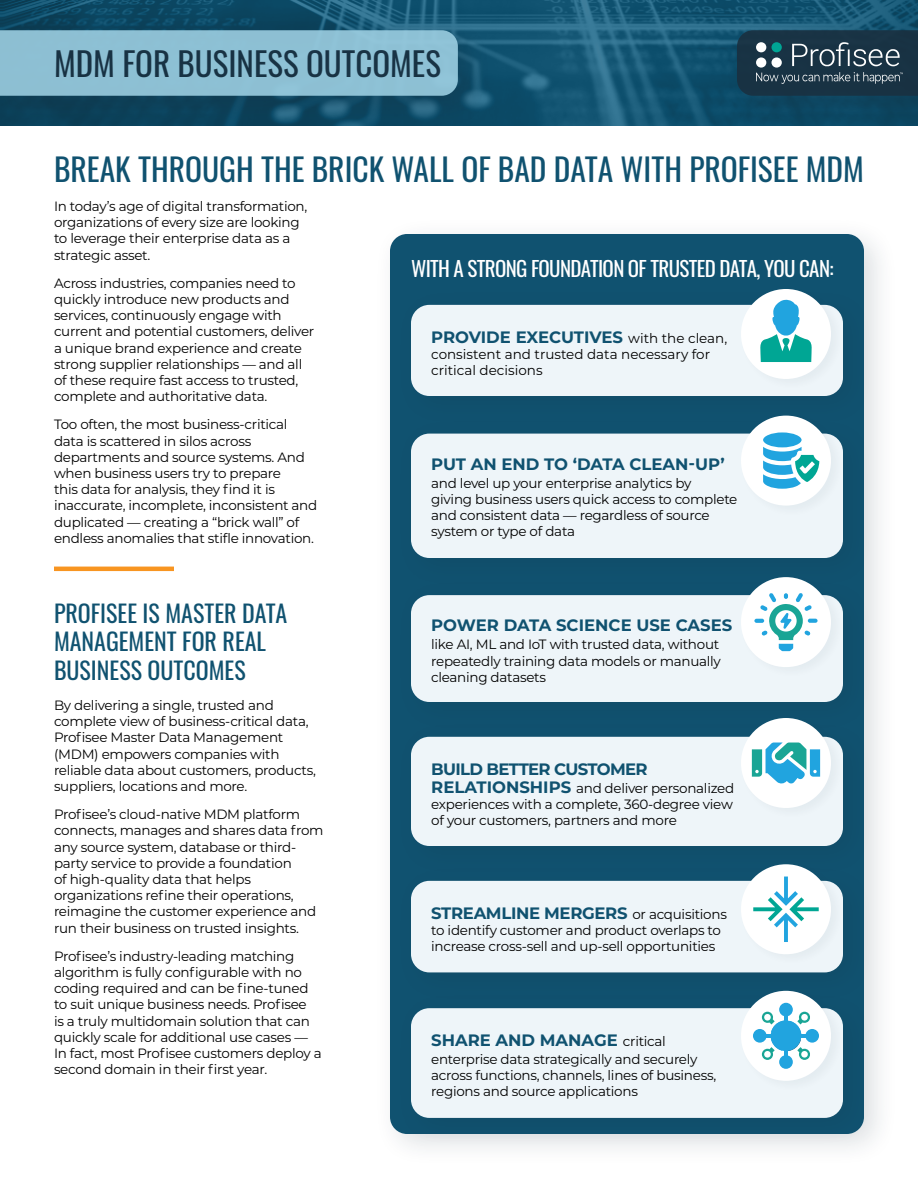
<style>
.page{position:relative;width:918px;height:1188px;background:#fff}
.page>*{position:absolute;margin:0;border:0;box-sizing:border-box;transform-origin:0 0}
.t1{font:33px "Oswald";color:#1a3040}
.t2{font:31.5px "Oswald";color:#105270}
.t3{font:24px/28.8px "Oswald";color:#105270}
.t4{font:21px "Oswald";letter-spacing:-.03em;color:#fff}
.t5{font:700 16.5px "Montserrat";letter-spacing:-.01em;color:#105270}
.t6{font:700 16.5px "Montserrat";letter-spacing:-.04em;color:#105270}
.t7{font:13.5px/16.2px "Montserrat";letter-spacing:-.02em;color:#000}
.t8{font:13.5px/16.2px "Montserrat";color:#000}
.s1{font-weight:400;font-size:13.5px;color:#000}
.s2{font-weight:700;font-size:16.5px;color:#105270}
</style>
<div class="page">
<img style="left:0;top:0;width:918px;height:126px">
<div style="left:0;top:18px;width:491px;height:111px;background:#1a3040;opacity:.3"></div>
<div style="left:0;top:30px;width:458px;height:66px;background:#8dc0d4"></div>
<div style="left:725px;top:18px;width:193px;height:111px;background:#1a3040;opacity:.3"></div>
<svg style="left:737px;top:30px;width:181px;height:66px;background:#2d4656"></svg>
<div style="left:390px;top:234px;width:474px;height:900px;background:#105270;border-radius:17px"></div>
<div style="left:396px;top:289px;width:478px;height:137px;background:#1a3040;opacity:.15"></div>
<div style="left:411px;top:305px;width:432px;height:91px;background:#eef5f9;border-radius:18px"></div>
<div style="left:396px;top:992px;width:478px;height:155px;background:#1a3040;opacity:.15"></div>
<div style="left:411px;top:1008px;width:432px;height:110px;background:#eef5f9;border-radius:18px"></div>
<div style="left:396px;top:865px;width:478px;height:137px;background:#1a3040;opacity:.15"></div>
<div style="left:411px;top:881px;width:432px;height:91px;background:#eef5f9;border-radius:18px"></div>
<div style="left:396px;top:720px;width:478px;height:155px;background:#1a3040;opacity:.15"></div>
<div style="left:411px;top:737px;width:432px;height:109px;background:#eef5f9;border-radius:18px"></div>
<div style="left:396px;top:417px;width:478px;height:170px;background:#1a3040;opacity:.15"></div>
<div style="left:411px;top:434px;width:432px;height:124px;background:#eef5f9;border-radius:18px"></div>
<div style="left:396px;top:579px;width:478px;height:153px;background:#1a3040;opacity:.15"></div>
<div style="left:411px;top:595px;width:432px;height:107px;background:#eef5f9;border-radius:18px"></div>
<hr style="left:54px;top:567px;width:120px;height:4px;background:#f89521">
<div style="left:739px;top:286px;width:105px;height:105px;background:#1a3040;opacity:.05"></div>
<div style="left:741px;top:289px;width:90px;height:90px;background:#fff;border-radius:50%"></div>
<div style="left:739px;top:412px;width:105px;height:106px;background:#1a3040;opacity:.05"></div>
<div style="left:741px;top:416px;width:90px;height:90px;background:#fff;border-radius:50%"></div>
<div style="left:739px;top:574px;width:105px;height:105px;background:#1a3040;opacity:.05"></div>
<div style="left:741px;top:577px;width:90px;height:90px;background:#fff;border-radius:50%"></div>
<div style="left:739px;top:715px;width:105px;height:105px;background:#1a3040;opacity:.05"></div>
<div style="left:741px;top:718px;width:90px;height:90px;background:#fff;border-radius:50%"></div>
<div style="left:739px;top:861px;width:105px;height:105px;background:#1a3040;opacity:.05"></div>
<div style="left:741px;top:864px;width:90px;height:90px;background:#fff;border-radius:50%"></div>
<div style="left:739px;top:987px;width:105px;height:106px;background:#1a3040;opacity:.05"></div>
<div style="left:741px;top:991px;width:90px;height:90px;background:#fff;border-radius:50%"></div>
<svg style="left:752px;top:743px;width:68px;height:41px"></svg>
<div style="left:779px;top:1003px;width:14px;height:13px;background:#21a4df;border-radius:50%"></div>
<div style="left:779px;top:1055px;width:14px;height:14px;background:#21a4df;border-radius:50%"></div>
<div style="left:805px;top:1029px;width:14px;height:14px;background:#21a4df;border-radius:50%"></div>
<div style="left:753px;top:1029px;width:14px;height:14px;background:#21a4df;border-radius:50%"></div>
<svg style="left:762px;top:1012px;width:49px;height:48px"></svg>
<div style="left:771px;top:1021px;width:30px;height:30px;background:#21a4df;border-radius:50%"></div>
<div style="left:763px;top:432px;width:39px;height:15px;background:#21a4df;border-radius:50%"></div>
<svg style="left:763px;top:447px;width:56px;height:42px"></svg>
<svg style="left:760px;top:300px;width:52px;height:62px"></svg>
<svg style="left:753px;top:877px;width:66px;height:65px"></svg>
<svg style="left:754px;top:619px;width:10px;height:4px"></svg>
<svg style="left:808px;top:619px;width:10px;height:4px"></svg>
<svg style="left:760px;top:593px;width:52px;height:58px"></svg>
<h1 class="t1" style="left:54px;top:34px;width:389px">MDM FOR BUSINESS OUTCOMES</h1>
<h2 class="t2" style="left:54px;top:141px;width:812px">BREAK THROUGH THE BRICK WALL OF BAD DATA WITH PROFISEE MDM</h2>
<p class="t7" style="left:54px;top:198px;width:255px">In today’s age of digital transformation, organizations of every size are looking to leverage their enterprise data as a strategic asset.</p>
<p class="t7" style="left:54px;top:275px;width:262px">Across industries, companies need to quickly introduce new products and services, continuously engage with current and potential customers, deliver a unique brand experience and create strong supplier relationships — and all of these require fast access to trusted, complete and authoritative data.</p>
<p class="t7" style="left:54px;top:416px;width:265px">Too often, the most business-critical data is scattered in silos across departments and source systems. And when business users try to prepare<br>this data for analysis, they find it is inaccurate, incomplete, inconsistent and duplicated — creating a “brick wall” of endless anomalies that stifle innovation.</p>
<h3 class="t3" style="left:54px;top:596px;width:235px">PROFISEE IS MASTER DATA<br>MANAGEMENT FOR REAL<br>BUSINESS OUTCOMES</h3>
<p class="t7" style="left:54px;top:697px;width:263px">By delivering a single, trusted and complete view of business-critical data, Profisee Master Data Management (MDM) empowers companies with reliable data about customers, products, suppliers, locations and more.</p>
<p class="t7" style="left:54px;top:806px;width:271px">Profisee’s cloud-native MDM platform connects, manages and shares data from any source system, database or third&shy;party service to provide a foundation<br>of high-quality data that helps organizations refine their operations, reimagine the customer experience and run their business on trusted insights.</p>
<p class="t7" style="left:54px;top:947px;width:269px">Profisee’s industry-leading matching algorithm is fully configurable with no coding required and can be fine-tuned to suit unique business needs. Profisee<br>is a truly multidomain solution that can quickly scale for additional use cases — In fact, most Profisee customers deploy a second domain in their first year.</p>
<h3 class="t4" style="left:411px;top:250px;width:424px">WITH A STRONG FOUNDATION OF TRUSTED DATA, YOU CAN:</h3>
<p class="t5" style="left:431px;top:325px;width:297px">PROVIDE EXECUTIVES <span class="s1">with the clean,</span></p>
<p class="t8" style="left:431px;top:345px;width:280px">consistent and trusted data necessary for critical decisions</p>
<p class="t5" style="left:431px;top:452px;width:295px">PUT AN END TO ‘DATA CLEAN-UP’</p>
<p class="t7" style="left:431px;top:474px;width:308px">and level up your enterprise analytics by<br>giving business users quick access to complete and consistent data — regardless of source system or type of data</p>
<p class="t5" style="left:431px;top:614px;width:303px">POWER DATA SCIENCE USE CASES</p>
<p class="t7" style="left:431px;top:636px;width:291px;text-align:justify">like AI, ML and IoT with trusted data, without repeatedly training data models or manually cleaning datasets</p>
<p class="t6" style="left:431px;top:757px;width:218px">BUILD BETTER CUSTOMER</p>
<p class="t7" style="left:431px;top:779px;width:305px;text-align:justify"><span class="s2">RELATIONSHIPS</span> and deliver personalized experiences with a complete, 360-degree view of your customers, partners and more</p>
<p class="t5" style="left:431px;top:901px;width:297px">STREAMLINE MERGERS <span class="s1">or acquisitions</span></p>
<p class="t7" style="left:431px;top:921px;width:291px">to identify customer and product overlaps to increase cross-sell and up-sell opportunities</p>
<p class="t5" style="left:431px;top:1028px;width:236px">SHARE AND MANAGE <span class="s1">critical</span></p>
<p class="t7" style="left:431px;top:1050px;width:286px">enterprise data strategically and securely across functions, channels, lines of business, regions and source applications</p>
</div>
